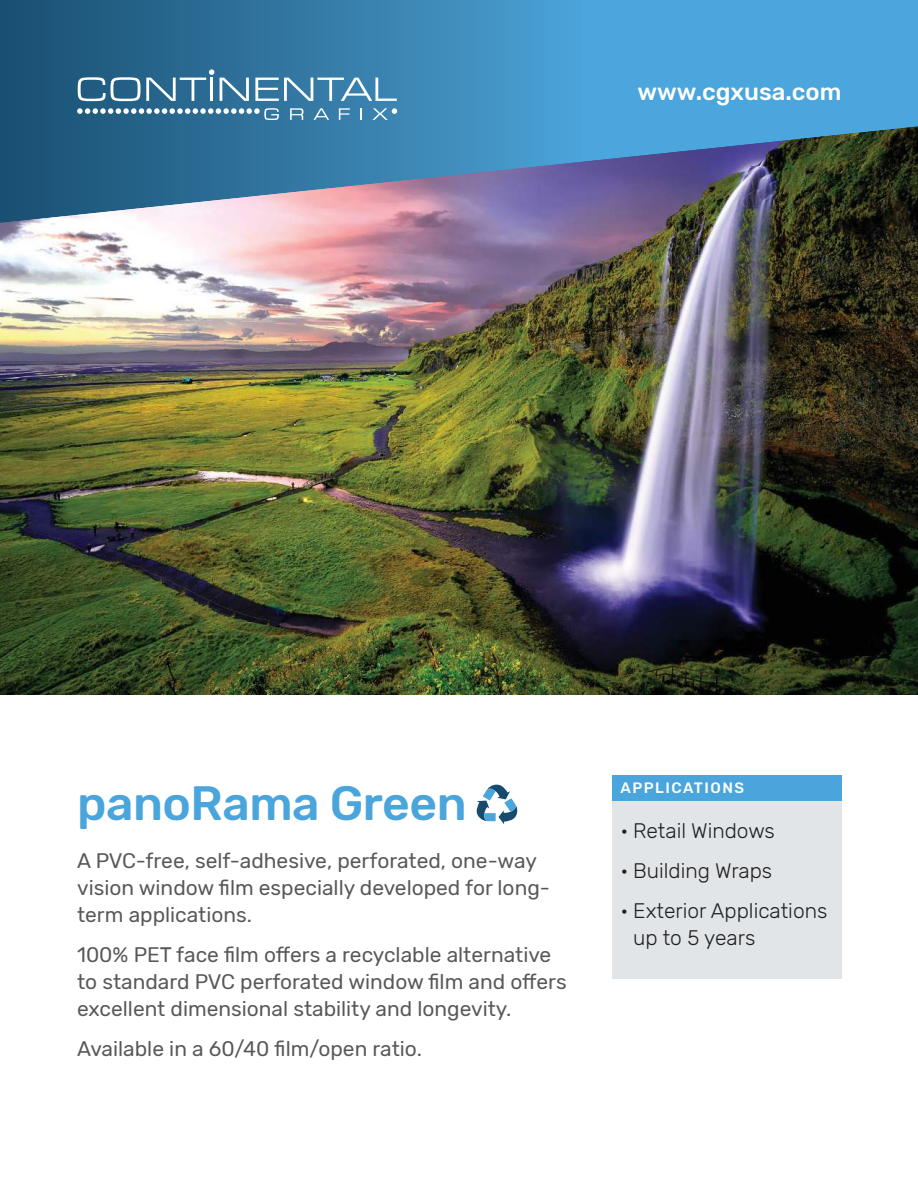
<style>
.page{position:relative;width:918px;height:1188px;background:#fff}
.page>*{position:absolute;margin:0;border:0;box-sizing:border-box;transform-origin:0 0}
.t1{font:500 48px "Rubik";letter-spacing:-.01em;color:#4aa5dc}
.t2{font:500 24px "Rubik";color:#fff}
.t3{font:21px/27px "Rubik";color:#57585a}
.t4{font:300 21px/27px "Rubik";color:#221f1f}
.t5{font:500 15px "Rubik";letter-spacing:.1em;color:#fff}
</style>
<div class="page">
<svg style="left:476px;top:784px;width:42px;height:40px"></svg>
<div style="left:612px;top:775px;width:229px;height:27px;background:#4aa5dc"></div>
<div style="left:612px;top:802px;width:229px;height:177px;background:#e2e5e7"></div>
<img style="left:0;top:223px;width:918px;height:471px">
<img style="left:0;top:0;width:918px;height:223px">
<svg style="left:78px;top:77px;width:62px;height:24px"></svg>
<svg style="left:220px;top:78px;width:29px;height:23px"></svg>
<svg style="left:255px;top:78px;width:142px;height:23px"></svg>
<svg style="left:290px;top:108px;width:13px;height:12px"></svg>
<svg style="left:314px;top:108px;width:15px;height:12px"></svg>
<svg style="left:339px;top:108px;width:11px;height:12px"></svg>
<svg style="left:361px;top:108px;width:1px;height:12px"></svg>
<svg style="left:77px;top:108px;width:202px;height:12px"></svg>
<svg style="left:372px;top:108px;width:25px;height:12px"></svg>
<svg style="left:146px;top:69px;width:68px;height:32px;background:#5285a5"></svg>
<p class="t2" style="left:638px;top:82px;width:205px">www.cgxusa.com</p>
<h1 class="t1" style="left:77px;top:782px;width:391px">panoRama Green</h1>
<p class="t3" style="left:77px;top:849px;width:474px">A PVC-free, self-adhesive, perforated, one-way vision window film especially developed for long&shy;term applications.</p>
<p class="t3" style="left:77px;top:942px;width:491px">100% PET face film offers a recyclable alternative to standard PVC perforated window film and offers excellent dimensional stability and longevity.</p>
<p class="t3" style="left:77px;top:1035px;width:346px">Available in a 60/40 film/open ratio.</p>
<p class="t5" style="left:620px;top:781px;width:125px">APPLICATIONS</p>
<p class="t4" style="left:620px;top:820px;width:156px">• Retail Windows</p>
<p class="t4" style="left:620px;top:860px;width:153px">• Building Wraps</p>
<p class="t4" style="left:633px;top:899px;width:196px;text-indent:-13px">• Exterior Applications up to 5 years</p>
</div>
